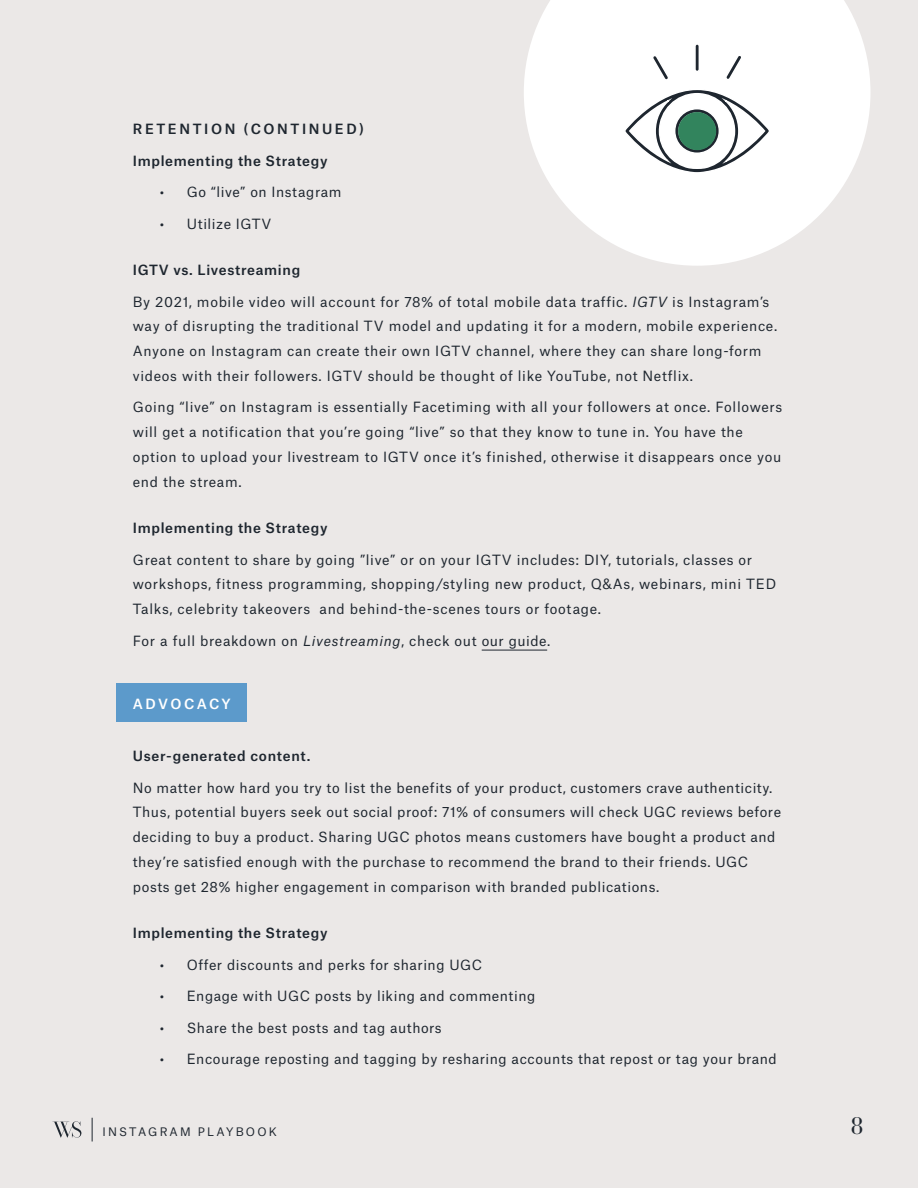
<style>
.page{position:relative;width:918px;height:1188px;background:#ebe8e7}
.page>*{position:absolute;margin:0;border:0;box-sizing:border-box;transform-origin:0 0}
.t1{font:500 24px "WS Display";color:#1e262f}
.t2{font:13.5px/24.8px "Atlas Grotesk";letter-spacing:.045em;color:#1e262f}
.t3{font:500 13.5px "Atlas Grotesk";letter-spacing:.05em;color:#1e262f}
.t4{font:500 13.5px "Atlas Grotesk";letter-spacing:.19em;color:#1e262f}
.t5{font:500 13.5px "Atlas Grotesk";letter-spacing:.165em;color:#fff}
.t6{font:11.25px "Atlas Grotesk";letter-spacing:.19em;color:#1e262f}
.s1{font-style:italic}
</style>
<div class="page">
<svg style="left:524px;top:0;width:347px;height:266px;fill:#fff"></svg>
<div style="left:116px;top:684px;width:131px;height:38px;background:#5c9acb"></div>
<svg style="left:623px;top:88px;width:149px;height:86px;background:#dcdddf"></svg>
<svg style="left:651px;top:53px;width:20px;height:28px"></svg>
<div style="left:694px;top:43px;width:6px;height:29px;border:2px solid #fff;border-radius:2px"></div>
<svg style="left:723px;top:53px;width:21px;height:28px"></svg>
<div style="left:678px;top:112px;width:38px;height:38px;background:#32845d;border-radius:50%"></div>
<hr style="left:482px;top:650px;width:65px;height:1px;background:#1e262f">
<svg style="left:92px;top:1118px;width:1px;height:24px"></svg>
<svg style="left:52px;top:1121px;width:29px;height:17px"></svg>
<p class="t4" style="left:133px;top:118px;width:232px">RETENTION (CONTINUED)</p>
<p class="t3" style="left:133px;top:149px;width:196px">Implementing the Strategy</p>
<p class="t2" style="left:160px;top:178px;width:183px">• Go “live” on Instagram</p>
<p class="t2" style="left:160px;top:210px;width:113px">• Utilize IGTV</p>
<p class="t3" style="left:133px;top:259px;width:169px">IGTV vs. Livestreaming</p>
<p class="t2" style="left:133px;top:288px;width:646px">By 2021, mobile video will account for 78% of total mobile data traffic. <span class="s1">IGTV</span> is Instagram’s way of disrupting the traditional TV model and updating it for a modern, mobile experience.<br>Anyone on Instagram can create their own IGTV channel, where they can share long-form videos with their followers. IGTV should be thought of like YouTube, not Netflix.</p>
<p class="t2" style="left:133px;top:393px;width:651px">Going “live” on Instagram is essentially Facetiming with all your followers at once. Followers will get a notification that you’re going “live” so that they know to tune in. You have the option to upload your livestream to IGTV once it’s finished, otherwise it disappears once you end the stream.</p>
<p class="t3" style="left:133px;top:517px;width:196px">Implementing the Strategy</p>
<p class="t2" style="left:133px;top:546px;width:645px">Great content to share by going ”live” or on your IGTV includes: DIY, tutorials, classes or workshops, fitness programming, shopping/styling new product, Q&amp;As, webinars, mini TED<br>Talks, celebrity takeovers and behind-the-scenes tours or footage.</p>
<p class="t2" style="left:133px;top:627px;width:419px">For a full breakdown on <span class="s1">Livestreaming</span>, check out our guide.</p>
<p class="t5" style="left:133px;top:692px;width:99px">ADVOCACY</p>
<p class="t3" style="left:133px;top:745px;width:179px">User-generated content.</p>
<p class="t2" style="left:133px;top:774px;width:650px">No matter how hard you try to list the benefits of your product, customers crave authenticity.<br>Thus, potential buyers seek out social proof: 71% of consumers will check UGC reviews before deciding to buy a product. Sharing UGC photos means customers have bought a product and they’re satisfied enough with the purchase to recommend the brand to their friends. UGC posts get 28% higher engagement in comparison with branded publications.</p>
<p class="t3" style="left:133px;top:922px;width:196px">Implementing the Strategy</p>
<p class="t2" style="left:160px;top:951px;width:324px">• Offer discounts and perks for sharing UGC</p>
<p class="t2" style="left:160px;top:982px;width:377px">• Engage with UGC posts by liking and commenting</p>
<p class="t2" style="left:160px;top:1014px;width:283px">• Share the best posts and tag authors</p>
<p class="t2" style="left:160px;top:1045px;width:619px">• Encourage reposting and tagging by resharing accounts that repost or tag your brand</p>
<p class="t6" style="left:103px;top:1123px;width:176px">INSTAGRAM PLAYBOOK</p>
<h1 class="t1" style="left:851px;top:1107px;width:13px">8</h1>
</div>
